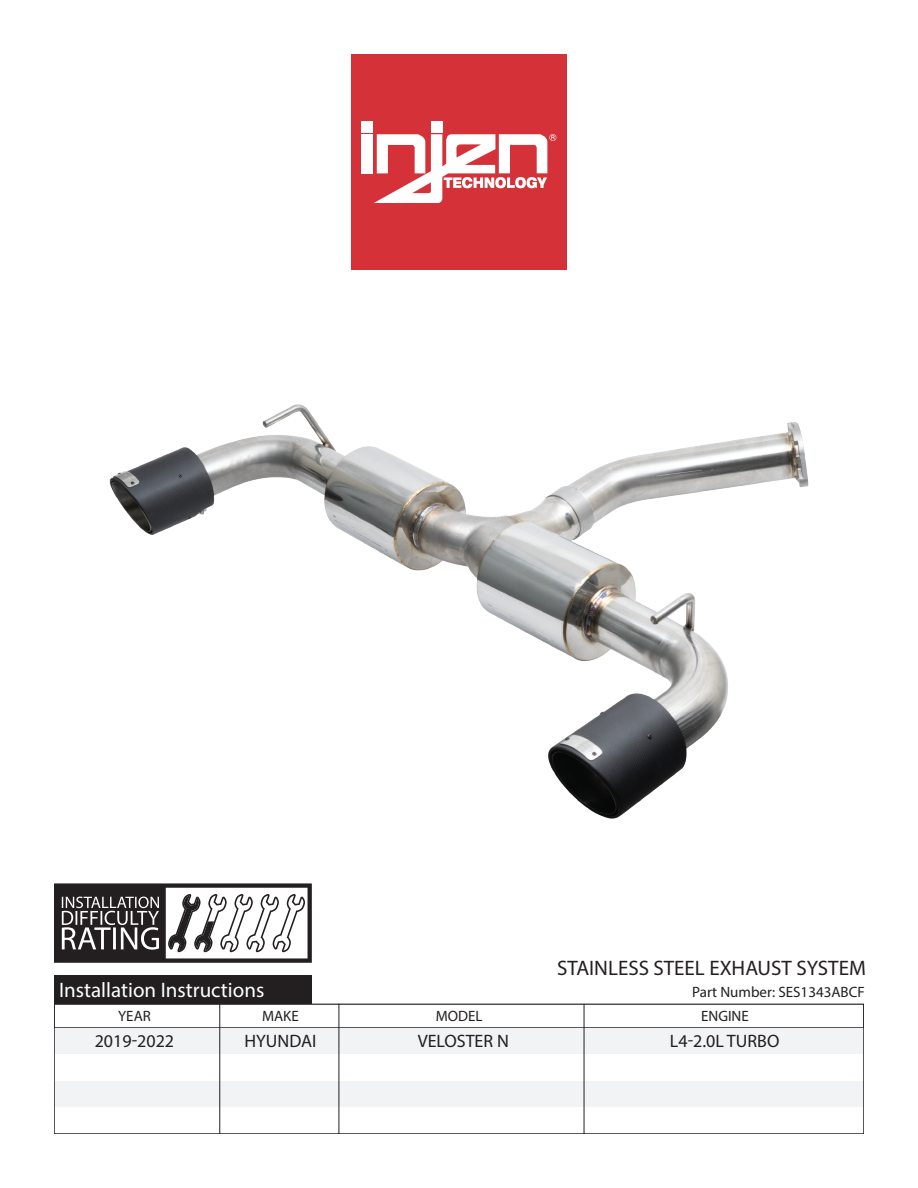
<style>
.page{position:relative;width:918px;height:1188px;background:#fff}
.page>*{position:absolute;margin:0;border:0;box-sizing:border-box;transform-origin:0 0}
.t1{font:21px "Myriad Pro";color:#231f20}
.t2{font:21px "Myriad Pro";color:#fff}
.t3{font:18px "Myriad Pro";color:#231f20}
.t4{font:15px "Myriad Pro";color:#231f20}
</style>
<div class="page">
<div style="left:351px;top:54px;width:216px;height:216px;background:#d43238"></div>
<div style="left:362px;top:121px;width:11px;height:11px;background:#fff"></div>
<div style="left:431px;top:121px;width:11px;height:11px;background:#fff"></div>
<div style="left:362px;top:134px;width:11px;height:39px;background:#fff"></div>
<svg style="left:374px;top:134px;width:182px;height:69px"></svg>
<div style="left:54px;top:975px;width:258px;height:29px;background:#231f20"></div>
<svg style="left:54px;top:1028px;width:810px;height:106px;fill:#f2f3f4"></svg>
<svg style="left:54px;top:1004px;width:810px;height:24px"></svg>
<svg style="left:54px;top:883px;width:258px;height:80px"></svg>
<img style="left:91px;top:404px;width:718px;height:550px">
<h1 class="t1" style="left:557px;top:955px;width:310px">STAINLESS STEEL EXHAUST SYSTEM</h1>
<h1 class="t2" style="left:59px;top:977px;width:207px">Installation Instructions</h1>
<p class="t4" style="left:692px;top:983px;width:174px">Part Number: SES1343ABCF</p>
<p class="t4" style="left:118px;top:1007px;width:34px">YEAR</p>
<p class="t4" style="left:262px;top:1007px;width:38px">MAKE</p>
<p class="t4" style="left:436px;top:1007px;width:48px">MODEL</p>
<p class="t4" style="left:701px;top:1007px;width:49px">ENGINE</p>
<p class="t3" style="left:95px;top:1030px;width:81px">2019-2022</p>
<p class="t3" style="left:245px;top:1030px;width:73px">HYUNDAI</p>
<p class="t3" style="left:418px;top:1030px;width:93px">VELOSTER N</p>
<p class="t3" style="left:670px;top:1030px;width:111px">L4-2.0L TURBO</p>
</div>
